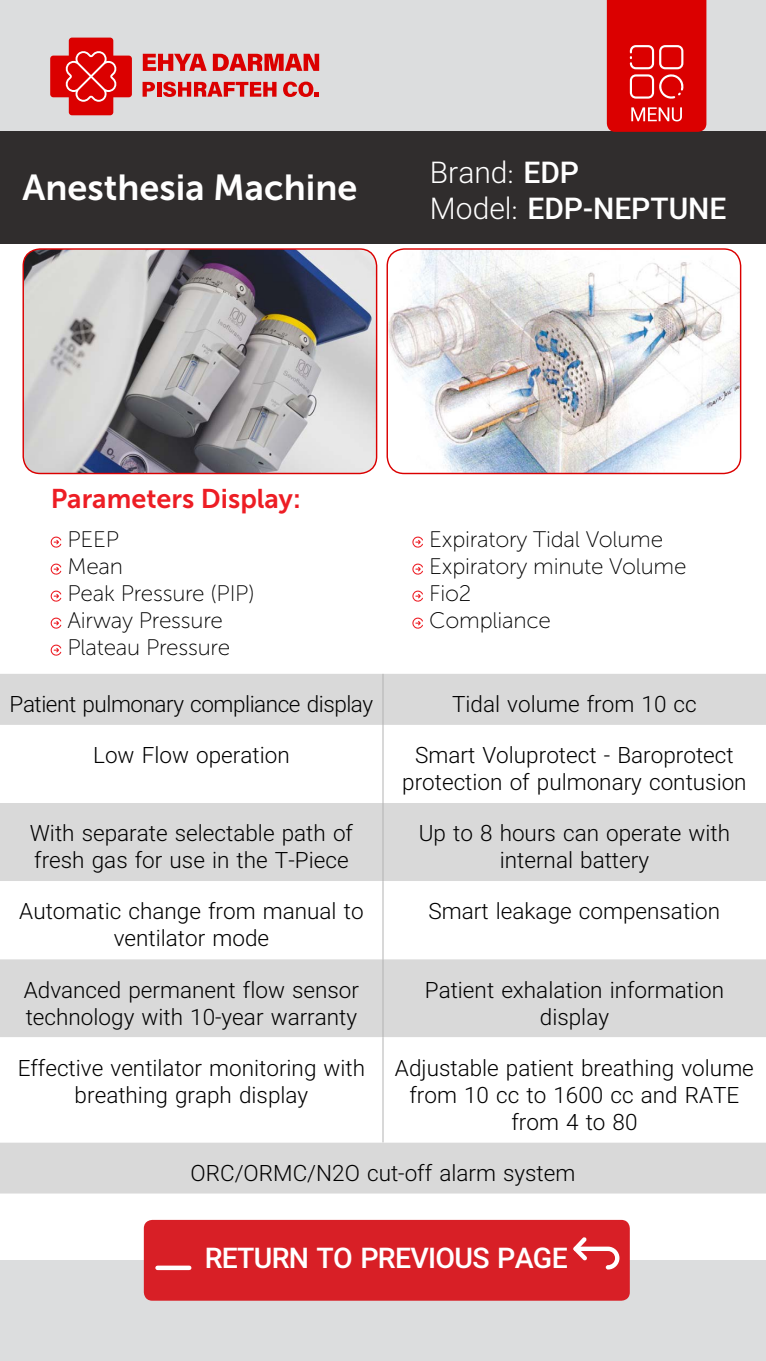
<style>
.page{position:relative;width:766px;height:1361px;background:#fff}
.page>*{position:absolute;margin:0;border:0;box-sizing:border-box;transform-origin:0 0}
.t1{font:36px "Museo Sans 700";color:#fff}
.t2{font:700 30px "IRAN Yekan";color:#fff}
.t3{font:300 30px "IRAN Yekan";color:#fff}
.t4{font:700 28.5px "IRAN Yekan";letter-spacing:-.025em;color:#fff}
.t5{font:27px "Museo Sans 700";color:#ed1d24}
.t6{font:300 22.5px/27px "IRAN Yekan";color:#000;text-align:center}
.t7{font:22.5px/27px "Museo Sans 100";letter-spacing:-.01em;color:#000}
.t8{font:300 22.5px "IRAN Yekan";letter-spacing:-.02em;color:#000}
.s1{font-weight:700}
.s2{font-weight:300}
</style>
<div class="page">
<div style="left:0;top:0;width:765px;height:144px;background:#dcddde"></div>
<div style="left:0;top:1260px;width:765px;height:101px;background:#dcddde"></div>
<div style="left:144px;top:1220px;width:485px;height:80px;background:#d81f26;border-radius:9px"></div>
<svg style="left:573px;top:1237px;width:46px;height:32px"></svg>
<div style="left:157px;top:1265px;width:32px;height:5px;background:#fff"></div>
<div style="left:0;top:132px;width:765px;height:112px;background:#302d2d"></div>
<svg style="left:50px;top:38px;width:82px;height:77px"></svg>
<img style="left:388px;top:249px;width:352px;height:224px">
<div style="left:386px;top:248px;width:355px;height:226px;border:1px solid #db0000;border-radius:17px"></div>
<img style="left:24px;top:249px;width:352px;height:224px">
<div style="left:22px;top:248px;width:355px;height:226px;border:1px solid #db0000;border-radius:17px"></div>
<div style="left:0;top:674px;width:765px;height:519px;background:#d9d9d9"></div>
<svg style="left:0;top:725px;width:765px;height:417px"></svg>
<hr style="left:382px;top:674px;width:1px;height:51px;background:#b3b3b3">
<hr style="left:382px;top:725px;width:1px;height:78px;background:#b3b3b3">
<hr style="left:382px;top:803px;width:1px;height:78px;background:#b3b3b3">
<hr style="left:382px;top:881px;width:1px;height:78px;background:#b3b3b3">
<hr style="left:382px;top:959px;width:1px;height:78px;background:#b3b3b3">
<hr style="left:382px;top:1037px;width:1px;height:105px;background:#b3b3b3">
<svg style="left:412px;top:536px;width:11px;height:12px"></svg>
<svg style="left:412px;top:563px;width:11px;height:12px"></svg>
<svg style="left:412px;top:590px;width:11px;height:12px"></svg>
<svg style="left:412px;top:617px;width:11px;height:12px"></svg>
<svg style="left:51px;top:536px;width:10px;height:12px"></svg>
<svg style="left:51px;top:563px;width:10px;height:12px"></svg>
<svg style="left:51px;top:590px;width:10px;height:12px"></svg>
<svg style="left:51px;top:617px;width:10px;height:12px"></svg>
<svg style="left:51px;top:644px;width:10px;height:12px"></svg>
<svg style="left:143px;top:54px;width:64px;height:17px"></svg>
<svg style="left:213px;top:54px;width:106px;height:17px"></svg>
<svg style="left:142px;top:82px;width:13px;height:15px"></svg>
<hr style="left:157px;top:82px;width:4px;height:15px;background:#db0000">
<svg style="left:163px;top:82px;width:113px;height:15px"></svg>
<svg style="left:283px;top:82px;width:36px;height:15px"></svg>
<svg style="left:606px;top:0;width:100px;height:132px;background:#dd1313"></svg>
<h1 class="t1" style="left:22px;top:167px;width:336px">Anesthesia Machine</h1>
<h2 class="t3" style="left:430px;top:155px;width:151px">Brand: <span class="s1">EDP</span></h2>
<h2 class="t2" style="left:430px;top:191px;width:298px"><span class="s2">Model:</span> EDP-NEPTUNE</h2>
<p class="t5" style="left:51px;top:484px;width:251px">Parameters Display:</p>
<p class="t7" style="left:67px;top:525px;width:188px">PEEP<br>Mean<br>Peak Pressure (PIP(<br>Airway Pressure<br>Plateau Pressure</p>
<p class="t7" style="left:429px;top:525px;width:259px">Expiratory Tidal Volume<br>Expiratory minute Volume<br>Fio2<br>Compliance</p>
<p class="t8" style="left:10px;top:691px;width:365px">Patient pulmonary compliance display</p>
<p class="t6" style="left:452px;top:691px;width:246px">Tidal volume from 10 cc</p>
<p class="t6" style="left:93px;top:742px;width:198px">Low Flow operation</p>
<p class="t6" style="left:415px;top:742px;width:320px">Smart Voluprotect - Baroprotect</p>
<p class="t6" style="left:402px;top:769px;width:346px">protection of pulmonary contusion</p>
<p class="t6" style="left:30px;top:820px;width:324px;text-align:left">With separate selectable path of fresh gas for use in the -T Piece</p>
<p class="t6" style="left:418px;top:820px;width:313px">Up to 8 hours can operate with internal battery</p>
<p class="t6" style="left:19px;top:898px;width:346px">Automatic change from manual to ventilator mode</p>
<p class="t6" style="left:428px;top:898px;width:293px">Smart leakage compensation</p>
<p class="t6" style="left:24px;top:976px;width:336px;text-align:left">Advanced permanent flow sensor technology with 10-year warranty</p>
<p class="t6" style="left:424px;top:976px;width:301px">Patient exhalation information display</p>
<p class="t6" style="left:18px;top:1054px;width:349px">Effective ventilator monitoring with breathing graph display</p>
<p class="t6" style="left:395px;top:1054px;width:360px">Adjustable patient breathing volume from 10 cc to 1600 cc and RATE from 4 to 80</p>
<p class="t6" style="left:190px;top:1159px;width:386px">ORC/ORMC N/ O2 cut-off alarm system</p>
<p class="t4" style="left:205px;top:1241px;width:364px">RETURN TO PREVIOUS PAGE</p>
</div>
